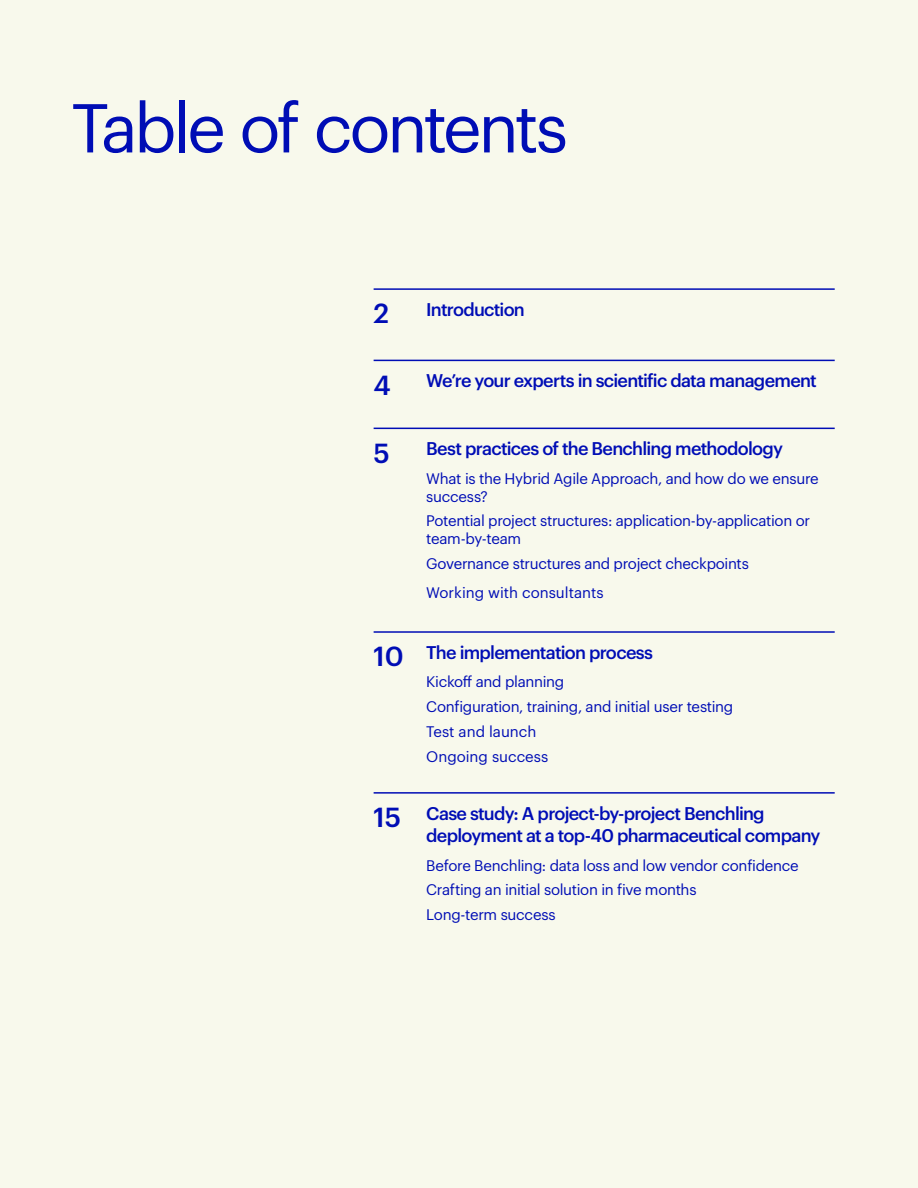
<style>
.page{position:relative;width:918px;height:1188px;background:#f8f9ec}
.page>*{position:absolute;margin:0;border:0;box-sizing:border-box;transform-origin:0 0}
.t1{font:67.5px "Graphik";letter-spacing:-.05em;color:#000db5}
.t2{font:500 27px "Graphik";color:#000db5}
.t3{font:500 18px/22.5px "Graphik";letter-spacing:-.04em;color:#000db5}
.t4{font:15px/24.8px "Graphik";letter-spacing:-.02em;color:#000db5}
</style>
<div class="page">
<hr style="left:374px;top:428px;width:461px;height:1px;background:#000db5">
<hr style="left:374px;top:631px;width:461px;height:2px;background:#000db5">
<hr style="left:374px;top:792px;width:461px;height:2px;background:#000db5">
<hr style="left:374px;top:360px;width:461px;height:1px;background:#000db5">
<hr style="left:374px;top:288px;width:461px;height:2px;background:#000db5">
<h1 class="t1" style="left:71px;top:77px;width:498px">Table of contents</h1>
<h2 class="t2" style="left:374px;top:293px;width:17px">2</h2>
<p class="t3" style="left:426px;top:297px;width:100px">Introduction</p>
<h2 class="t2" style="left:374px;top:364px;width:19px">4</h2>
<p class="t3" style="left:426px;top:368px;width:392px">We’re your experts in scientific data management</p>
<h2 class="t2" style="left:374px;top:432px;width:18px">5</h2>
<p class="t3" style="left:426px;top:436px;width:358px">Best practices of the Benchling methodology</p>
<p class="t4" style="left:426px;top:468px;width:394px;line-height:18px">What is the Hybrid Agile Approach, and how do we ensure success?</p>
<p class="t4" style="left:426px;top:511px;width:385px;line-height:18px">Potential project structures: application-by-application or team-by-team</p>
<p class="t4" style="left:426px;top:548px;width:324px;line-height:29.2px">Governance structures and project checkpoints<br>Working with consultants</p>
<h2 class="t2" style="left:374px;top:636px;width:32px">10</h2>
<p class="t3" style="left:426px;top:639px;width:228px">The implementation process</p>
<p class="t4" style="left:426px;top:668px;width:309px">Kickoff and planning<br>Configuration, training, and initial user testing<br>Test and launch<br>Ongoing success</p>
<h2 class="t2" style="left:374px;top:797px;width:29px">15</h2>
<p class="t3" style="left:426px;top:800px;width:396px">Case study: A project-by-project Benchling deployment at a top-40 pharmaceutical company</p>
<p class="t4" style="left:426px;top:852px;width:374px">Before Benchling: data loss and low vendor confidence<br>Crafting an initial solution in five months<br>Long-term success</p>
</div>
